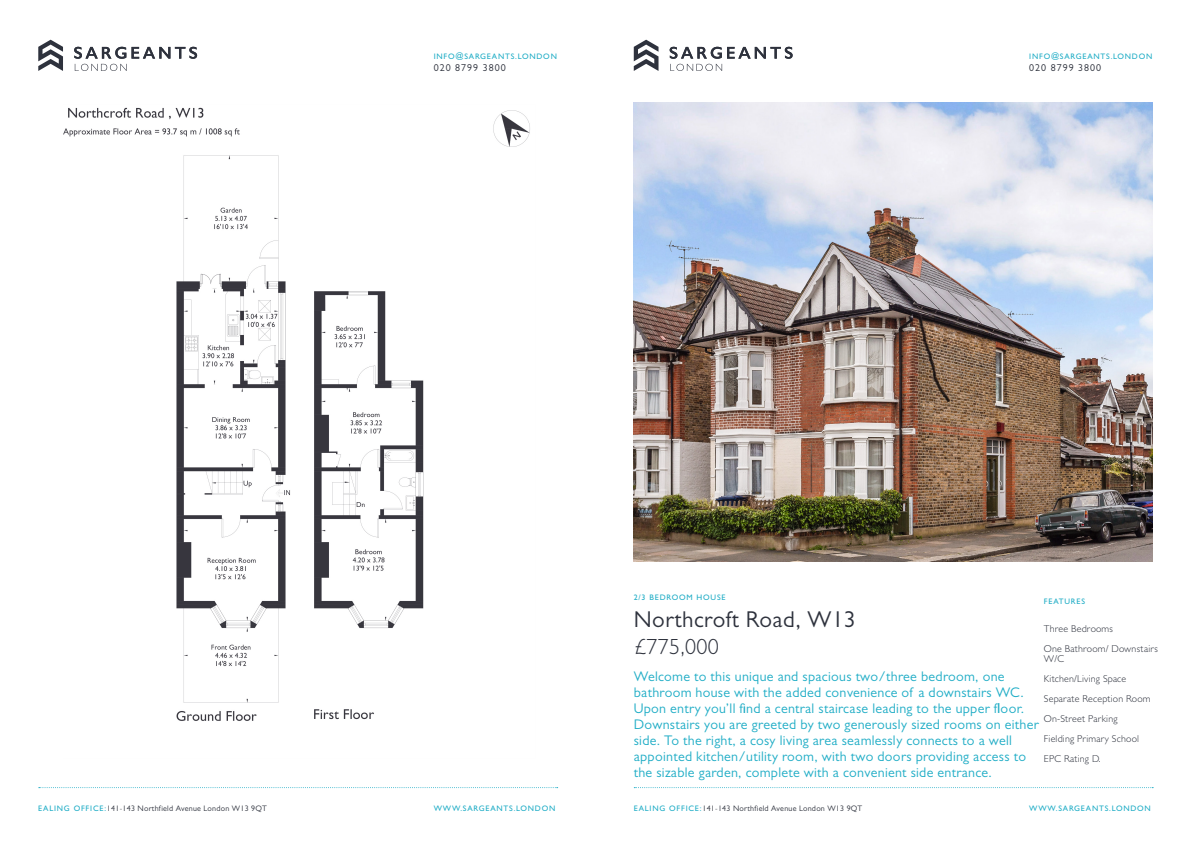
<style>
.page{position:relative;width:1191px;height:842px;background:#fff}
.page>*{position:absolute;margin:0;border:0;box-sizing:border-box;transform-origin:0 0}
.t1{font:23px "Gill Sans MT Pro";letter-spacing:.02em;color:#2e323d}
.t2{font:300 22px "Gill Sans MT Std";letter-spacing:.02em;color:#2e323d}
.t3{font:14px/16px "Gill Sans MT Pro";letter-spacing:.02em;color:#20adc6}
.t4{font:300 10px/10px "Gill Sans MT Std";letter-spacing:.02em;color:#2e323d}
.t5{font:10px "Gill Sans MT Pro";letter-spacing:.1em;color:#2e323d}
.t6{font:500 8px "Gill Sans MT Std";letter-spacing:.1em;color:#20adc6}
.t7{font:8px "Gill Sans MT Pro";letter-spacing:.03em;color:#2e323d}
.s1{font-family:"Gill Sans MT Std";font-weight:500;color:#20adc6}
</style>
<div class="page">
<svg style="left:634px;top:40px;width:24px;height:31px"></svg>
<svg style="left:669px;top:47px;width:123px;height:24px"></svg>
<svg style="left:634px;top:787px;width:519px;height:1px"></svg>
<svg style="left:38px;top:40px;width:25px;height:31px"></svg>
<svg style="left:74px;top:47px;width:123px;height:24px"></svg>
<svg style="left:39px;top:787px;width:519px;height:1px"></svg>
<img style="left:634px;top:102px;width:518px;height:459px">
<img style="left:63px;top:107px;width:467px;height:614px">
<p class="t6" style="left:434px;top:51px;width:125px">INFO@SARGEANTS.LONDON</p>
<p class="t5" style="left:434px;top:61px;width:73px">020 8799 3800</p>
<p class="t6" style="left:1029px;top:51px;width:125px">INFO@SARGEANTS.LONDON</p>
<p class="t5" style="left:1029px;top:61px;width:73px">020 8799 3800</p>
<p class="t7" style="left:38px;top:803px;width:230px"><span class="s1">EALING OFFICE:</span>141-143 Northfield Avenue London W13 9QT</p>
<p class="t6" style="left:634px;top:592px;width:93px">2/3 BEDROOM HOUSE</p>
<p class="t1" style="left:634px;top:606px;width:223px">Northcroft Road, W13</p>
<p class="t2" style="left:634px;top:633px;width:87px">£775,000</p>
<p class="t3" style="left:634px;top:668px;width:406px">Welcome to this unique and spacious two/three bedroom, one bathroom house with the added convenience of a downstairs WC.<br>Upon entry you’ll find a central staircase leading to the upper floor.<br>Downstairs you are greeted by two generously sized rooms on either side. To the right, a cosy living area seamlessly connects to a well appointed kitchen/utility room, with two doors providing access to the sizable garden, complete with a convenient side entrance.</p>
<p class="t6" style="left:1044px;top:597px;width:43px">FEATURES</p>
<p class="t4" style="left:1044px;top:624px;width:71px">Three Bedrooms</p>
<p class="t4" style="left:1044px;top:644px;width:115px">One Bathroom/ Downstairs<br>W/C</p>
<p class="t4" style="left:1044px;top:674px;width:84px">Kitchen/Living Space</p>
<p class="t4" style="left:1044px;top:694px;width:108px">Separate Reception Room</p>
<p class="t4" style="left:1044px;top:714px;width:75px">On-Street Parking</p>
<p class="t4" style="left:1044px;top:734px;width:97px">Fielding Primary School</p>
<p class="t4" style="left:1044px;top:754px;width:58px">EPC Rating D.</p>
<p class="t6" style="left:434px;top:803px;width:123px">WWW.SARGEANTS.LONDON</p>
<p class="t7" style="left:634px;top:803px;width:230px"><span class="s1">EALING OFFICE:</span>141-143 Northfield Avenue London W13 9QT</p>
<p class="t6" style="left:1029px;top:803px;width:123px">WWW.SARGEANTS.LONDON</p>
</div>
